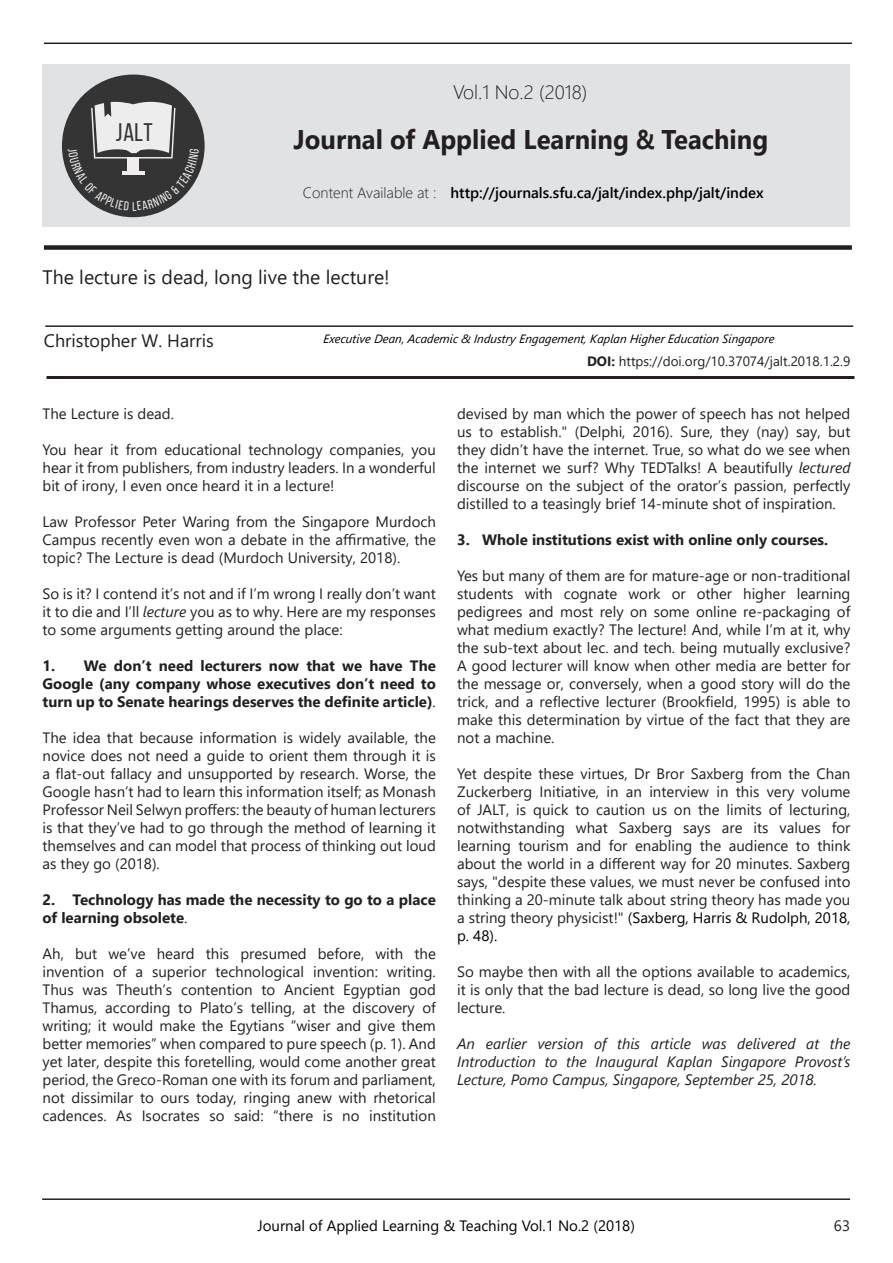
<style>
.page{position:relative;width:893px;height:1263px;background:#fff}
.page>*{position:absolute;margin:0;border:0;box-sizing:border-box;transform-origin:0 0}
.t1{font:700 27px "Segoe UI";color:#231f20;scale:.95 1}
.t2{font:25.5px "Bebas Neue";color:#343434}
.t3{font:19.5px "Segoe UI";color:#231f20}
.t4{font:300 19.5px "Segoe UI";color:#231f20}
.t5{font:18px "Segoe UI";color:#231f20}
.t6{font:15px/18px "Segoe UI";color:#231f20;text-align:justify}
.t7{font:700 15px/18px "Segoe UI";color:#231f20;text-align:justify}
.t8{font:italic 15px/18px "Segoe UI";color:#231f20;text-align:justify}
.t9{font:15px "Segoe UI";color:#000}
.t10{font:600 15px "Segoe UI";color:#000}
.t11{font:300 15px "Segoe UI";color:#231f20}
.t12{font:13.5px "Segoe UI";color:#231f20}
.t13{font:italic 12px "Segoe UI";color:#000}
.s1{font-style:italic}
.s2{font-weight:400}
.s3{font-weight:700}
.s4{color:#000}
</style>
<div class="page">
<hr style="left:42px;top:1198px;width:808px;height:2px;background:#231f20">
<hr style="left:45px;top:325px;width:808px;height:2px;background:#231f20">
<hr style="left:47px;top:376px;width:807px;height:3px;background:#231f20">
<div style="left:44px;top:245px;width:808px;height:5px;background:#231f20"></div>
<div style="left:43px;top:64px;width:807px;height:163px;background:#e1e2e4"></div>
<hr style="left:44px;top:43px;width:808px;height:1px;background:#231f20">
<div style="left:62px;top:75px;width:143px;height:142px;background:#343434;border-radius:50%"></div>
<svg style="left:68px;top:101px;width:131px;height:110px"></svg>
<p class="t2" style="left:116px;top:118px;width:38px">JALT</p>
<p class="t4" style="left:453px;top:74px;width:136px">Vol.1 No.2 (2018)</p>
<p class="t1" style="left:294px;top:114px;width:501px">Journal of Applied Learning &amp; Teaching</p>
<p class="t11" style="left:303px;top:179px;width:135px">Content Available at :</p>
<p class="t10" style="left:450px;top:179px;width:315px">http://journals.sfu.ca/jalt/index.php/jalt/index</p>
<p class="t3" style="left:43px;top:259px;width:349px">The lecture is dead, long live the lecture!</p>
<p class="t5" style="left:44px;top:324px;width:171px">Christopher W. Harris</p>
<p class="t13" style="left:323px;top:327px;width:454px">Executive Dean, Academic &amp; Industry Engagement, Kaplan Higher Education Singapore</p>
<p class="t6" style="left:43px;top:403px;width:133px">The Lecture is dead.</p>
<p class="t6" style="left:43px;top:439px;width:395px">You hear it from educational technology companies, you hear it from publishers, from industry leaders. In a wonderful bit of irony, I even once heard it in a lecture!</p>
<p class="t6" style="left:43px;top:511px;width:395px">Law Professor Peter Waring from the Singapore Murdoch Campus recently even won a debate in the affirmative, the topic? The Lecture is dead (Murdoch University, 2018).</p>
<p class="t6" style="left:43px;top:583px;width:395px">So is it? I contend it’s not and if I’m wrong I really don’t want it to die and I’ll <span class="s1">lecture</span> you as to why. Here are my responses to some arguments getting around the place:</p>
<p class="t7" style="left:43px;top:656px;width:395px">1. We don’t need lecturers now that we have The Google (any company whose executives don’t need to turn up to Senate hearings deserves the definite article)<span class="s2">.</span></p>
<p class="t6" style="left:43px;top:727px;width:395px">The idea that because information is widely available, the novice does not need a guide to orient them through it is a flat-out fallacy and unsupported by research. Worse, the Google hasn’t had to learn this information itself; as Monash Professor Neil Selwyn proffers: the beauty of human lecturers is that they’ve had to go through the method of learning it themselves and can model that process of thinking out loud as they go (2018).</p>
<p class="t7" style="left:43px;top:890px;width:395px">2. Technology has made the necessity to go to a place of learning obsolete<span class="s2">.</span></p>
<p class="t6" style="left:43px;top:943px;width:395px">Ah, but we’ve heard this presumed before, with the invention of a superior technological invention: writing.<br>Thus was Theuth’s contention to Ancient Egyptian god Thamus, according to Plato’s telling, at the discovery of writing; it would make the Egytians “wiser and give them better memories” when compared to pure speech (p. 1). And yet later, despite this foretelling, would come another great period, the Greco-Roman one with its forum and parliament, not dissimilar to ours today, ringing anew with rhetorical cadences. As Isocrates so said: “there is no institution</p>
<p class="t12" style="left:587px;top:348px;width:265px"><span class="s3">DOI:</span> https://doi.org/10.37074/jalt.2018.1.2.9</p>
<p class="t6" style="left:457px;top:403px;width:395px">devised by man which the power of speech has not helped us to establish." (Delphi, 2016). Sure, they (nay) say, but they didn’t have the internet. True, so what do we see when the internet we surf? Why TEDTalks! A beautifully <span class="s1">lectured </span>discourse on the subject of the orator’s passion, perfectly distilled to a teasingly brief 14-minute shot of inspiration.</p>
<p class="t7" style="left:457px;top:530px;width:373px">3. Whole institutions exist with online only courses.</p>
<p class="t6" style="left:457px;top:565px;width:395px">Yes but many of them are for mature-age or non-traditional students with cognate work or other higher learning pedigrees and most rely on some online re-packaging of what medium exactly? The lecture! And, while I’m at it, why the sub-text about lec. and tech. being mutually exclusive?<br>A good lecturer will know when other media are better for the message or, conversely, when a good story will do the trick, and a reflective lecturer (Brookfield, 1995) is able to make this determination by virtue of the fact that they are not a machine.</p>
<p class="t6" style="left:457px;top:763px;width:395px">Yet despite these virtues, Dr Bror Saxberg from the Chan Zuckerberg Initiative, in an interview in this very volume of JALT, is quick to caution us on the limits of lecturing, notwithstanding what Saxberg says are its values for learning tourism and for enabling the audience to think about the world in a different way for 20 minutes. Saxberg says, "despite these values, we must never be confused into thinking a 20-minute talk about string theory has made you a string theory physicist!" <span class="s4">(Saxberg, Harris &amp; Rudolph, 2018, p. 48).</span></p>
<p class="t6" style="left:457px;top:961px;width:395px">So maybe then with all the options available to academics, it is only that the bad lecture is dead, so long live the good lecture.</p>
<p class="t8" style="left:457px;top:1032px;width:395px">An earlier version of this article was delivered at the Introduction to the Inaugural Kaplan Singapore Provost’s Lecture, Pomo Campus, Singapore, September 25, 2018.</p>
<p class="t9" style="left:257px;top:1211px;width:379px">Journal of Applied Learning &amp; Teaching Vol.1 No.2 (2018)</p>
<p class="t6" style="left:834px;top:1215px;width:18px">63</p>
</div>
